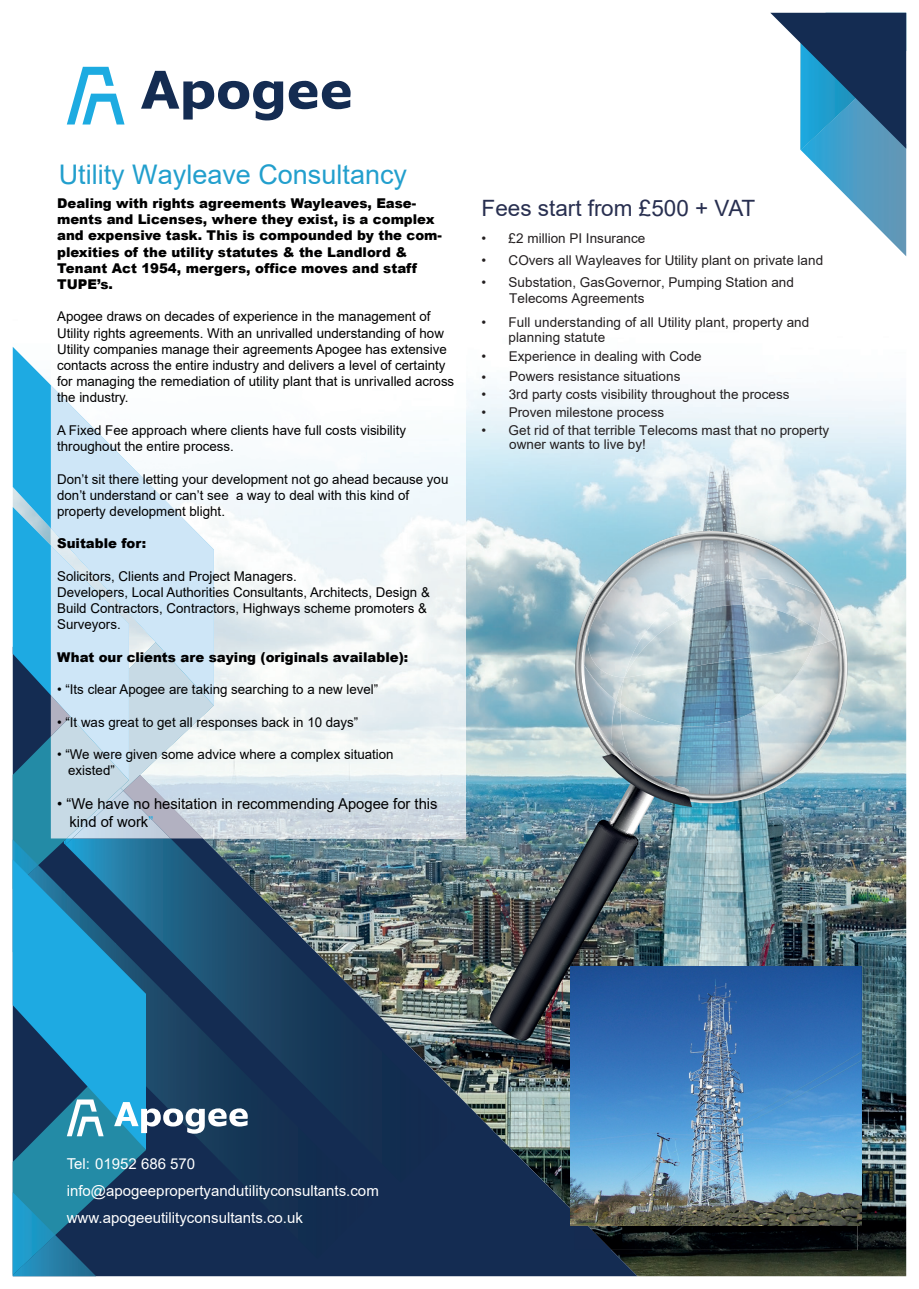
<style>
.page{position:relative;width:919px;height:1289px;background:#fff}
.page>*{position:absolute;margin:0;border:0;box-sizing:border-box;transform-origin:0 0}
.t1{font:27px "Arial";color:#229fcd}
.t2{font:22.5px "Arial";color:#282f50}
.t3{font:15px/27px "Arial";color:#fff}
.t4{font:15px/18px "Arial";color:#000001}
.t5{font:13.5px/16.2px "Arial";color:#000001}
.t6{font:13.5px/17.4px "Arial";color:#231f20}
.t7{font:900 13.5px/16.2px "Arial";color:#000001}
.s1{color:#1dace3}
</style>
<div class="page">
<img style="left:465px;top:383px;width:441px;height:893px">
<img style="left:96px;top:646px;width:541px;height:630px">
<svg style="left:13px;top:347px;width:38px;height:160px;background:#3eb5e5"></svg>
<img style="left:248px;top:838px;width:208px;height:344px">
<div style="left:248px;top:1110px;width:125px;height:148px;background:#142c52"></div>
<div style="left:248px;top:1061px;width:35px;height:50px;background:#142c52"></div>
<img style="left:800px;top:150px;width:106px;height:106px">
<img style="left:13px;top:1274px;width:83px;height:2px">
<svg style="left:770px;top:13px;width:136px;height:137px"></svg>
<svg style="left:67px;top:67px;width:57px;height:57px"></svg>
<svg style="left:141px;top:71px;width:142px;height:50px"></svg>
<svg style="left:289px;top:80px;width:61px;height:29px"></svg>
<svg style="left:575px;top:531px;width:275px;height:272px;background:#a7bfc8"></svg>
<img style="left:490px;top:742px;width:202px;height:299px">
<img style="left:362px;top:439px;width:103px;height:399px">
<img style="left:248px;top:587px;width:114px;height:251px">
<svg style="left:51px;top:385px;width:163px;height:122px;fill:#f6fafd"></svg>
<svg style="left:13px;top:507px;width:235px;height:767px;background:#5f93b0"></svg>
<img style="left:611px;top:1224px;width:246px;height:25px">
<img style="left:574px;top:1224px;width:37px;height:25px">
<img style="left:570px;top:966px;width:291px;height:258px">
<h1 class="t1" style="left:59px;top:156px;width:350px">Utility Wayleave Consultancy</h1>
<p class="t7" style="left:57px;top:195px;width:386px">Dealing with rights agreements Wayleaves, Ease&shy;ments and Licenses, where they exist, is a complex and expensive task. This is compounded by the com&shy;plexities of the utility statutes &amp; the Landlord &amp; Tenant Act 1954, mergers, office moves and staff TUPE’s.</p>
<p class="t5" style="left:57px;top:308px;width:398px">Apogee draws on decades of experience in the management of Utility rights agreements. With an unrivalled understanding of how Utility companies manage their agreements Apogee has extensive contacts across the entire industry and delivers a level of certainty for managing the remediation of utility plant that is unrivalled across the industry.</p>
<p class="t5" style="left:57px;top:422px;width:350px">A Fixed Fee approach where clients have full costs visibility throughout the entire process.</p>
<p class="t5" style="left:57px;top:470px;width:393px">Don’t sit there letting your development not go ahead because you don’t understand or can’t see a way to deal with this kind of property development blight.</p>
<p class="t7" style="left:57px;top:535px;width:91px">Suitable for:</p>
<p class="t5" style="left:57px;top:568px;width:374px">Solicitors, Clients and Project Managers.<br>Developers, Local Authorities Consultants, Architects, Design &amp; Build Contractors, Contractors, Highways scheme promoters &amp; Surveyors.</p>
<p class="t7" style="left:57px;top:648px;width:352px">What our clients are saying (originals available):</p>
<p class="t5" style="left:57px;top:681px;width:323px">• “Its clear Apogee are taking searching to a new level”</p>
<p class="t5" style="left:57px;top:713px;width:303px">• “It was great to get all responses back in 10 days”</p>
<p class="t5" style="left:68px;top:746px;width:327px;text-indent:-11px">• “We were given some advice where a complex situation existed”</p>
<p class="t4" style="left:69px;top:795px;width:369px;text-indent:-12px">• “We have no hesitation in recommending Apogee for this kind of work<span class="s1">”</span></p>
<h2 class="t2" style="left:481px;top:193px;width:275px">Fees start from £500 + VAT</h2>
<p class="t6" style="left:481px;top:229px;width:165px">• £2 million PI Insurance</p>
<p class="t6" style="left:481px;top:251px;width:343px">• COvers all Wayleaves for Utility plant on private land</p>
<p class="t6" style="left:481px;top:273px;width:314px">• Substation, GasGovernor, Pumping Station and</p>
<p class="t6" style="left:481px;top:314px;width:329px">• Full understanding of all Utility plant, property and</p>
<p class="t6" style="left:481px;top:347px;width:221px">• Experience in dealing with Code</p>
<p class="t6" style="left:508px;top:368px;width:282px;text-indent:-27px">• Powers resistance situations<br>3rd party costs visibility throughout the process</p>
<p class="t6" style="left:509px;top:423px;width:321px;line-height:14.4px;text-indent:-28px">• Get rid of that terrible Telecoms mast that no property owner wants to live by!</p>
<p class="t6" style="left:509px;top:289px;width:137px">Telecoms Agreements</p>
<p class="t6" style="left:508px;top:328px;width:98px">planning statute</p>
<p class="t6" style="left:481px;top:385px;width:6px">•</p>
<p class="t6" style="left:481px;top:403px;width:184px">• Proven milestone process</p>
<p class="t3" style="left:67px;top:1149px;width:313px">Tel: 01952 686 570 info@apogeepropertyandutilityconsultants.com www.apogeeutilityconsultants.co.uk</p>
</div>
